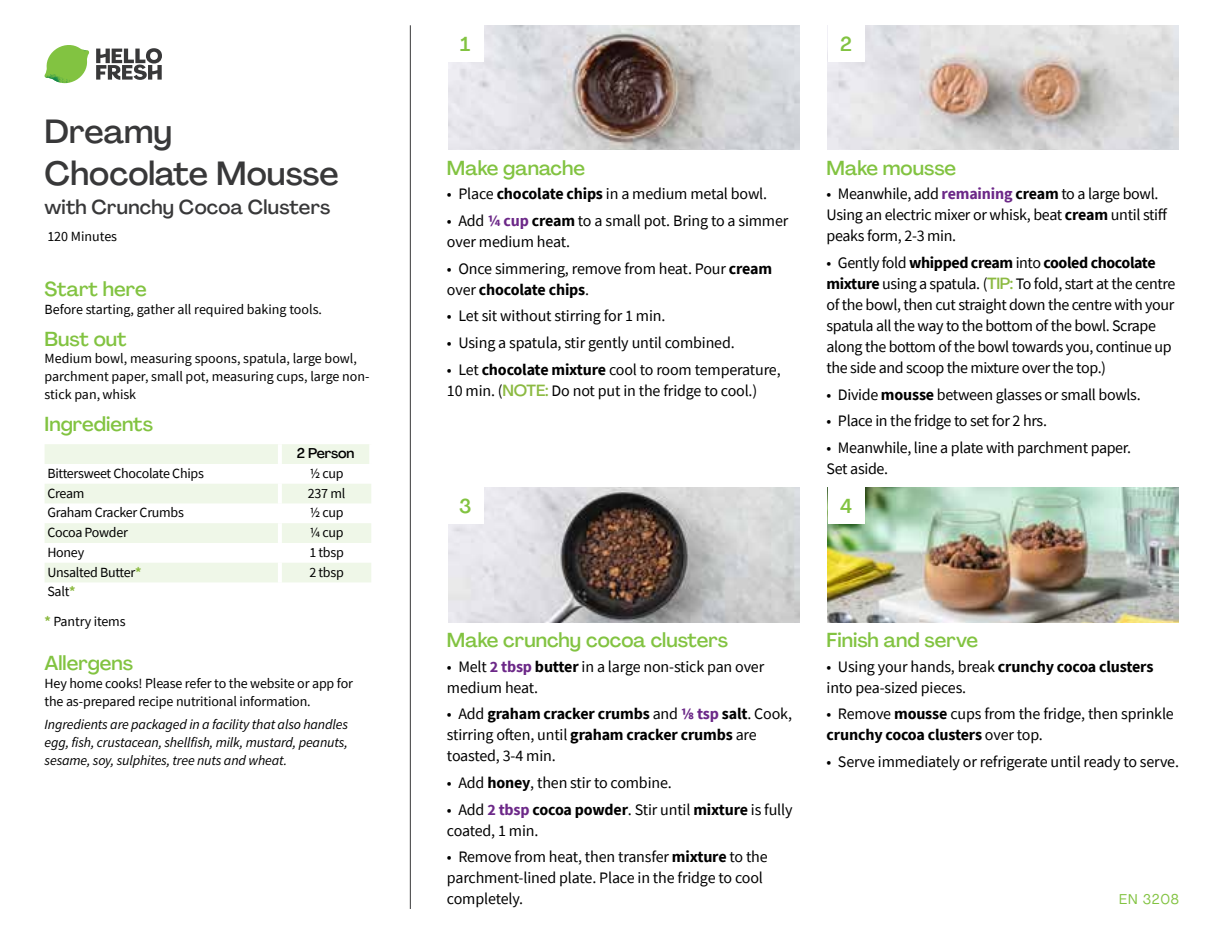
<style>
.page{position:relative;width:1224px;height:936px;background:#fff}
.page>*{position:absolute;margin:0;border:0;box-sizing:border-box;transform-origin:0 0}
.t1{font:500 33.2px/42px "Agrandir";color:#383839}
.t2{font:500 20px "Agrandir";color:#82c341}
.t3{font:500 19.8px "Agrandir";letter-spacing:.005em;color:#383839}
.t4{font:16px/21px "Source Sans Pro";letter-spacing:-.02em;color:#000}
.t5{font:14px/18px "Source Sans Pro";letter-spacing:-.01em;color:#000}
.t6{font:italic 14px/18px "Source Sans Pro";letter-spacing:-.01em;color:#000;text-align:justify}
.t7{font:500 14px "Agrandir";letter-spacing:-.01em;color:#000}
.t8{font:14px "Agrandir";letter-spacing:.05em;color:#82c341}
.s1{font-weight:700;color:#8cba42}
.s2{font-weight:700}
.s3{font-weight:700;color:#6c2888}
.s4{font-family:"Agrandir";font-weight:500;color:#8cba42}
</style>
<div class="page">
<svg style="left:96px;top:48px;width:66px;height:32px"></svg>
<svg style="left:48px;top:45px;width:40px;height:26px"></svg>
<img style="left:69px;top:45px;width:20px;height:17px">
<img style="left:47px;top:59px;width:38px;height:8px">
<img style="left:44px;top:62px;width:40px;height:22px">
<img style="left:68px;top:67px;width:17px;height:16px">
<hr style="left:410px;top:25px;width:1px;height:884px;background:#383839">
<svg style="left:45px;top:444px;width:326px;height:138px"></svg>
<hr style="left:278px;top:444px;width:4px;height:20px;background:#fff">
<hr style="left:369px;top:444px;width:4px;height:20px;background:#fff">
<hr style="left:278px;top:464px;width:4px;height:20px;background:#fff">
<hr style="left:278px;top:484px;width:4px;height:19px;background:#fff">
<hr style="left:278px;top:503px;width:4px;height:20px;background:#fff">
<hr style="left:278px;top:523px;width:4px;height:20px;background:#fff">
<hr style="left:278px;top:543px;width:4px;height:20px;background:#fff">
<hr style="left:278px;top:563px;width:4px;height:19px;background:#fff">
<img style="left:448px;top:25px;width:351px;height:125px">
<img style="left:448px;top:488px;width:351px;height:134px">
<img style="left:828px;top:25px;width:351px;height:125px">
<img style="left:828px;top:488px;width:351px;height:134px">
<div style="left:447px;top:25px;width:37px;height:37px;background:#fff"></div>
<div style="left:447px;top:487px;width:37px;height:37px;background:#fff"></div>
<div style="left:828px;top:25px;width:36px;height:37px;background:#fff"></div>
<div style="left:828px;top:487px;width:36px;height:37px;background:#fff"></div>
<h1 class="t1" style="left:45px;top:110px;width:296px">Dreamy<br>Chocolate Mousse</h1>
<p class="t3" style="left:45px;top:194px;width:287px">with Crunchy Cocoa Clusters</p>
<p class="t5" style="left:47px;top:228px;width:71px">120 Minutes</p>
<p class="t2" style="left:45px;top:277px;width:104px">Start here</p>
<p class="t5" style="left:45px;top:301px;width:279px">Before starting, gather all required baking tools.</p>
<p class="t2" style="left:45px;top:326px;width:84px">Bust out</p>
<p class="t5" style="left:45px;top:350px;width:326px">Medium bowl, measuring spoons, spatula, large bowl, parchment paper, small pot, measuring cups, large non&shy;stick pan, whisk</p>
<p class="t2" style="left:45px;top:411px;width:110px">Ingredients</p>
<p class="t7" style="left:297px;top:445px;width:59px">2 Person</p>
<p class="t5" style="left:47px;top:464px;width:158px">Bittersweet Chocolate Chips</p>
<p class="t5" style="left:309px;top:464px;width:36px">1/2 cup</p>
<p class="t5" style="left:47px;top:484px;width:39px">Cream</p>
<p class="t5" style="left:308px;top:484px;width:39px">237 ml</p>
<p class="t5" style="left:47px;top:504px;width:138px">Graham Cracker Crumbs</p>
<p class="t5" style="left:309px;top:504px;width:36px">1/2 cup</p>
<p class="t5" style="left:47px;top:523px;width:82px">Cocoa Powder</p>
<p class="t5" style="left:309px;top:523px;width:36px">1/4 cup</p>
<p class="t5" style="left:47px;top:543px;width:38px">Honey</p>
<p class="t5" style="left:309px;top:543px;width:36px">1 tbsp</p>
<p class="t5" style="left:47px;top:563px;width:96px">Unsalted Butter<span class="s1">*</span></p>
<p class="t5" style="left:309px;top:563px;width:36px">2 tbsp</p>
<p class="t5" style="left:45px;top:576px;width:82px;line-height:30.2px">Salt<span class="s1">*<br>*</span> Pantry items</p>
<p class="t2" style="left:45px;top:651px;width:90px">Allergens</p>
<p class="t5" style="left:45px;top:674px;width:310px">Hey home cooks! Please refer to the website or app for the as-prepared recipe nutritional information.</p>
<p class="t6" style="left:45px;top:716px;width:305px">Ingredients are packaged in a facility that also handles egg, fish, crustacean, shellfish, milk, mustard, peanuts, sesame, soy, sulphites, tree nuts and wheat.</p>
<p class="t2" style="left:460px;top:32px;width:12px">1</p>
<p class="t2" style="left:840px;top:32px;width:13px">2</p>
<p class="t2" style="left:447px;top:156px;width:140px">Make ganache</p>
<p class="t4" style="left:447px;top:183px;width:322px">• Place <span class="s2">chocolate chips</span> in a medium metal bowl.</p>
<p class="t4" style="left:447px;top:210px;width:343px">• Add <span class="s3">1/4 cup</span> <span class="s2">cream</span> to a small pot. Bring to a simmer over medium heat.</p>
<p class="t4" style="left:447px;top:258px;width:327px">• Once simmering, remove from heat. Pour <span class="s2">cream </span>over <span class="s2">chocolate chips</span>.</p>
<p class="t4" style="left:447px;top:305px;width:220px">• Let sit without stirring for 1 min.</p>
<p class="t4" style="left:447px;top:332px;width:289px">• Using a spatula, stir gently until combined.</p>
<p class="t4" style="left:447px;top:359px;width:335px">• Let <span class="s2">chocolate mixture</span> cool to room temperature,<br>10 min. (<span class="s4">NOTE:</span> Do not put in the fridge to cool.)</p>
<p class="t2" style="left:459px;top:494px;width:14px">3</p>
<p class="t2" style="left:827px;top:156px;width:131px">Make mousse</p>
<p class="t4" style="left:827px;top:183px;width:342px">• Meanwhile, add <span class="s3">remaining</span> <span class="s2">cream</span> to a large bowl.<br>Using an electric mixer or whisk, beat <span class="s2">cream</span> until stiff peaks form, 2-3 min.</p>
<p class="t4" style="left:827px;top:252px;width:350px">• Gently fold <span class="s2">whipped cream</span> into <span class="s2">cooled chocolate mixture</span> using a spatula. (<span class="s4">TIP:</span> To fold, start at the centre of the bowl, then cut straight down the centre with your spatula all the way to the bottom of the bowl. Scrape along the bottom of the bowl towards you, continue up the side and scoop the mixture over the top.)</p>
<p class="t4" style="left:827px;top:384px;width:316px">• Divide <span class="s2">mousse</span> between glasses or small bowls.</p>
<p class="t4" style="left:827px;top:410px;width:222px">• Place in the fridge to set for 2 hrs.</p>
<p class="t4" style="left:827px;top:437px;width:306px">• Meanwhile, line a plate with parchment paper.<br>Set aside.</p>
<p class="t2" style="left:840px;top:494px;width:14px">4</p>
<p class="t2" style="left:447px;top:628px;width:283px">Make crunchy cocoa clusters</p>
<p class="t4" style="left:447px;top:656px;width:319px">• Melt <span class="s3">2 tbsp</span> <span class="s2">butter</span> in a large non-stick pan over medium heat.</p>
<p class="t4" style="left:447px;top:703px;width:347px">• Add <span class="s2">graham cracker crumbs</span> and <span class="s3">1/8 tsp</span> <span class="s2">salt</span>. Cook, stirring often, until <span class="s2">graham cracker crumbs</span> are toasted, 3-4 min.</p>
<p class="t4" style="left:447px;top:772px;width:226px">• Add <span class="s2">honey</span>, then stir to combine.</p>
<p class="t4" style="left:447px;top:799px;width:347px">• Add <span class="s3">2 tbsp</span> <span class="s2">cocoa powder</span>. Stir until <span class="s2">mixture</span> is fully coated, 1 min.</p>
<p class="t4" style="left:447px;top:846px;width:322px">• Remove from heat, then transfer <span class="s2">mixture</span> to the parchment-lined plate. Place in the fridge to cool completely.</p>
<p class="t2" style="left:827px;top:628px;width:153px">Finish and serve</p>
<p class="t4" style="left:827px;top:656px;width:328px">• Using your hands, break <span class="s2">crunchy cocoa clusters </span>into pea-sized pieces.</p>
<p class="t4" style="left:827px;top:703px;width:349px">• Remove <span class="s2">mousse</span> cups from the fridge, then sprinkle <span class="s2">crunchy cocoa clusters</span> over top.</p>
<p class="t4" style="left:827px;top:751px;width:354px">• Serve immediately or refrigerate until ready to serve.</p>
<p class="t8" style="left:1119px;top:890px;width:61px">EN 3208</p>
</div>
